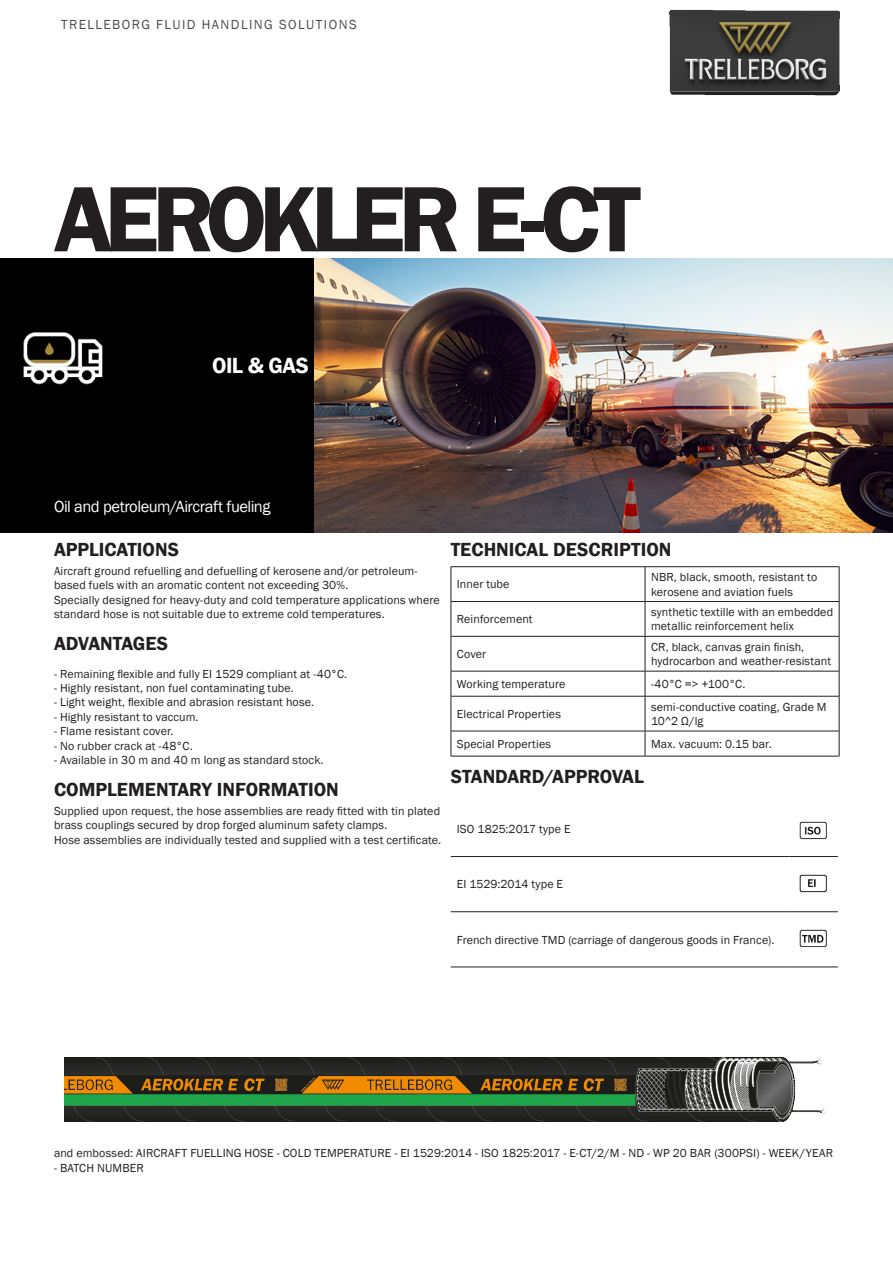
<style>
.page{position:relative;width:893px;height:1263px;background:#fff}
.page>*{position:absolute;margin:0;border:0;box-sizing:border-box;transform-origin:0 0}
._002_PRODUCT_NAME_1{font:600 96px "Franklin Gothic";letter-spacing:-.085em;color:#231f20}
._004_MARKET_SEGMENT{font:600 22.5px "Franklin Gothic";letter-spacing:-.02em;color:#fff}
.Title_Bold{font:600 19.5px "Franklin Gothic";color:#231f20}
._005_APPLICATION{font:16.5px "Franklin Gothic";letter-spacing:-.03em;color:#fff}
.t1{font:13.5px "Franklin Gothic";letter-spacing:.105em;color:#231f20}
.Text_8_PT{font:12px/14.4px "Franklin Gothic";letter-spacing:.01em;color:#231f20}
.TableBody{font:12px/14.4px "Franklin Gothic";letter-spacing:.01em;color:#231f20}
._006_TITRE{font:12px "Franklin Gothic";letter-spacing:.01em;color:#231f20}
</style>
<div class="page">
<div style="left:0;top:258px;width:315px;height:275px;background:#000"></div>
<img style="left:668px;top:9px;width:172px;height:87px">
<hr style="left:451px;top:566px;width:194px;height:1px;background:#231f20">
<hr style="left:451px;top:567px;width:1px;height:34px;background:#231f20">
<hr style="left:645px;top:566px;width:194px;height:1px;background:#231f20">
<hr style="left:645px;top:567px;width:1px;height:34px;background:#231f20">
<hr style="left:839px;top:567px;width:1px;height:34px;background:#231f20">
<hr style="left:451px;top:601px;width:194px;height:1px;background:#231f20">
<hr style="left:451px;top:602px;width:1px;height:34px;background:#231f20">
<hr style="left:645px;top:601px;width:194px;height:1px;background:#231f20">
<hr style="left:645px;top:602px;width:1px;height:34px;background:#231f20">
<hr style="left:839px;top:602px;width:1px;height:34px;background:#231f20">
<hr style="left:451px;top:636px;width:194px;height:1px;background:#231f20">
<hr style="left:451px;top:636px;width:1px;height:35px;background:#231f20">
<hr style="left:645px;top:636px;width:194px;height:1px;background:#231f20">
<hr style="left:645px;top:636px;width:1px;height:35px;background:#231f20">
<hr style="left:839px;top:636px;width:1px;height:35px;background:#231f20">
<hr style="left:451px;top:671px;width:194px;height:1px;background:#231f20">
<svg style="left:451px;top:671px;width:1px;height:25px"></svg>
<hr style="left:645px;top:671px;width:194px;height:1px;background:#231f20">
<svg style="left:645px;top:671px;width:1px;height:25px"></svg>
<svg style="left:839px;top:671px;width:1px;height:25px"></svg>
<hr style="left:451px;top:696px;width:194px;height:1px;background:#231f20">
<hr style="left:451px;top:696px;width:1px;height:35px;background:#231f20">
<hr style="left:645px;top:696px;width:194px;height:1px;background:#231f20">
<hr style="left:645px;top:696px;width:1px;height:35px;background:#231f20">
<hr style="left:839px;top:696px;width:1px;height:35px;background:#231f20">
<hr style="left:451px;top:731px;width:194px;height:1px;background:#231f20">
<svg style="left:451px;top:731px;width:1px;height:25px"></svg>
<hr style="left:645px;top:731px;width:194px;height:1px;background:#231f20">
<svg style="left:645px;top:731px;width:1px;height:25px"></svg>
<svg style="left:839px;top:731px;width:1px;height:25px"></svg>
<hr style="left:451px;top:756px;width:194px;height:1px;background:#231f20">
<hr style="left:645px;top:756px;width:194px;height:1px;background:#231f20">
<hr style="left:451px;top:856px;width:338px;height:1px;background:#231f20">
<hr style="left:789px;top:856px;width:49px;height:1px;background:#231f20">
<hr style="left:451px;top:911px;width:338px;height:1px;background:#231f20">
<hr style="left:789px;top:911px;width:49px;height:1px;background:#231f20">
<hr style="left:451px;top:967px;width:338px;height:1px;background:#231f20">
<hr style="left:789px;top:967px;width:49px;height:1px;background:#231f20">
<img style="left:799px;top:821px;width:28px;height:19px">
<img style="left:799px;top:874px;width:28px;height:19px">
<img style="left:799px;top:929px;width:28px;height:19px">
<img style="left:64px;top:1057px;width:762px;height:64px">
<img style="left:315px;top:258px;width:578px;height:275px">
<p class="t1" style="left:61px;top:16px;width:297px">TRELLEBORG FLUID HANDLING SOLUTIONS</p>
<p class="_002_PRODUCT_NAME_1" style="left:54px;top:160px;width:588px">AEROKLER E-CT</p>
<p class="_004_MARKET_SEGMENT" style="left:212px;top:351px;width:98px">OIL &amp; GAS</p>
<p class="_005_APPLICATION" style="left:54px;top:496px;width:218px">Oil and petroleum/Aircraft fueling</p>
<p class="Title_Bold" style="left:54px;top:538px;width:127px">APPLICATIONS</p>
<p class="Text_8_PT" style="left:54px;top:564px;width:387px">Aircraft ground refuelling and defuelling of kerosene and/or petroleum&shy;based fuels with an aromatic content not exceeding 30%.<br>Specially designed for heavy-duty and cold temperature applications where standard hose is not suitable due to extreme cold temperatures.</p>
<p class="Title_Bold" style="left:54px;top:632px;width:116px">ADVANTAGES</p>
<p class="_006_TITRE" style="left:54px;top:666px;width:295px">- Remaining flexible and fully EI 1529 compliant at -40°C.</p>
<p class="_006_TITRE" style="left:54px;top:680px;width:241px">- Highly resistant, non fuel contaminating tube.</p>
<p class="_006_TITRE" style="left:54px;top:695px;width:262px">- Light weight, flexible and abrasion resistant hose.</p>
<p class="_006_TITRE" style="left:54px;top:709px;width:146px">- Highly resistant to vaccum.</p>
<p class="_006_TITRE" style="left:54px;top:724px;width:121px">- Flame resistant cover.</p>
<p class="_006_TITRE" style="left:54px;top:738px;width:140px">- No rubber crack at -48°C.</p>
<p class="_006_TITRE" style="left:54px;top:752px;width:271px">- Available in 30 m and 40 m long as standard stock.</p>
<p class="Title_Bold" style="left:54px;top:778px;width:286px">COMPLEMENTARY INFORMATION</p>
<p class="Text_8_PT" style="left:54px;top:804px;width:389px">Supplied upon request, the hose assemblies are ready fitted with tin plated brass couplings secured by drop forged aluminum safety clamps.<br>Hose assemblies are individually tested and supplied with a test certificate.</p>
<p class="Title_Bold" style="left:451px;top:538px;width:222px">TECHNICAL DESCRIPTION</p>
<p class="TableBody" style="left:457px;top:577px;width:54px">Inner tube</p>
<p class="TableBody" style="left:651px;top:570px;width:168px">NBR, black, smooth, resistant to kerosene and aviation fuels</p>
<p class="TableBody" style="left:457px;top:612px;width:77px">Reinforcement</p>
<p class="TableBody" style="left:651px;top:605px;width:184px">synthetic textille with an embedded metallic reinforcement helix</p>
<p class="TableBody" style="left:457px;top:647px;width:31px">Cover</p>
<p class="TableBody" style="left:651px;top:640px;width:182px">CR, black, canvas grain finish, hydrocarbon and weather-resistant</p>
<p class="TableBody" style="left:457px;top:677px;width:110px">Working temperature</p>
<p class="TableBody" style="left:651px;top:677px;width:96px">-40°C =&gt; +100°C.</p>
<p class="TableBody" style="left:457px;top:707px;width:106px">Electrical Properties</p>
<p class="TableBody" style="left:651px;top:700px;width:177px">semi-conductive coating, Grade M<br>10^2 Ω/lg</p>
<p class="TableBody" style="left:457px;top:737px;width:96px">Special Properties</p>
<p class="TableBody" style="left:651px;top:737px;width:122px">Max. vacuum: 0.15 bar.</p>
<p class="Title_Bold" style="left:451px;top:764px;width:195px">STANDARD/APPROVAL</p>
<p class="TableBody" style="left:457px;top:822px;width:115px">ISO 1825:2017 type E</p>
<p class="TableBody" style="left:457px;top:877px;width:108px">EI 1529:2014 type E</p>
<p class="TableBody" style="left:457px;top:932px;width:319px">French directive TMD (carriage of dangerous goods in France).</p>
<p class="Text_8_PT" style="left:54px;top:1146px;width:781px">and embossed: AIRCRAFT FUELLING HOSE - COLD TEMPERATURE - EI 1529:2014 - ISO 1825:2017 - E-CT/2/M - ND - WP 20 BAR (300PSI) - WEEK/YEAR</p>
<p class="Text_8_PT" style="left:54px;top:1161px;width:91px">- BATCH NUMBER</p>
</div>
